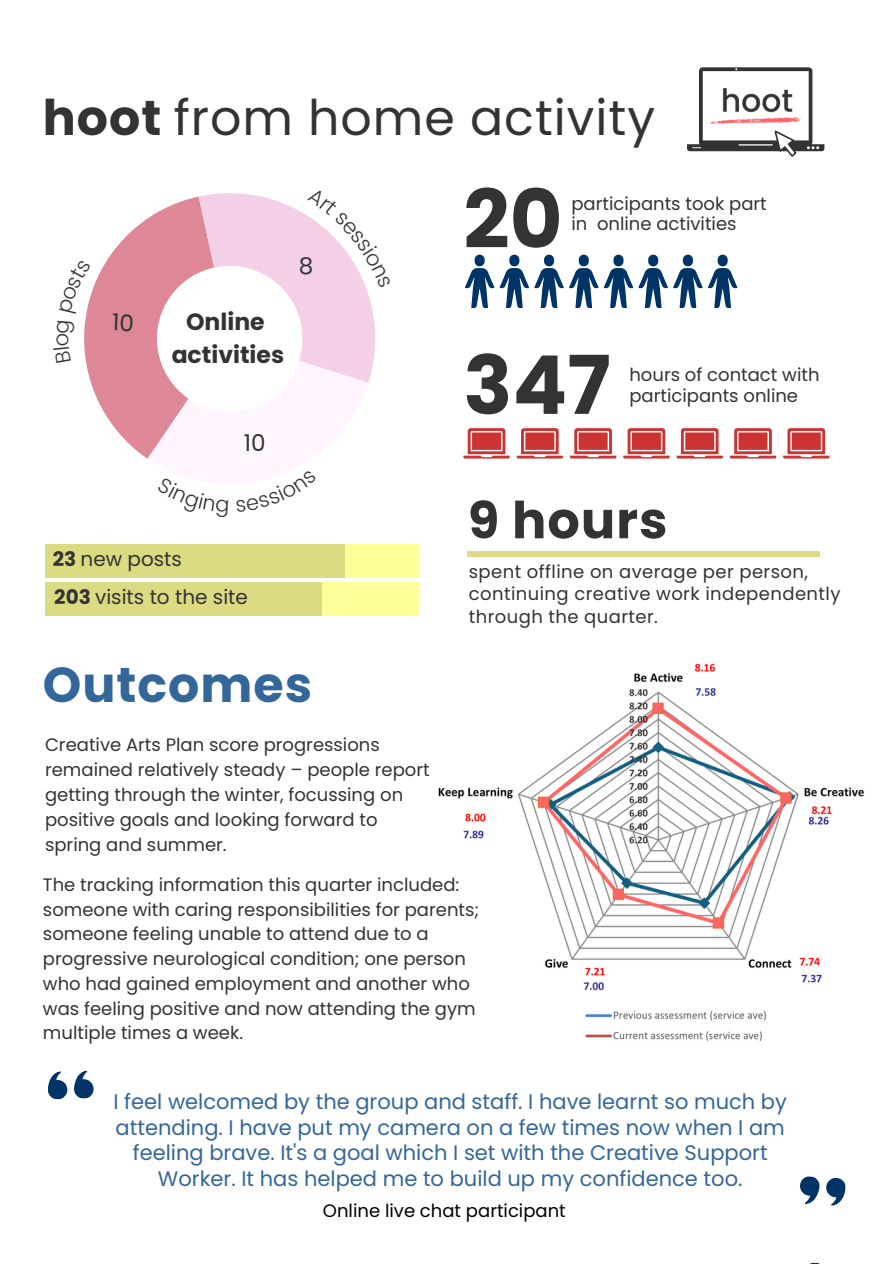
<style>
.page{position:relative;width:894px;height:1264px;background:#fff}
.page>*{position:absolute;margin:0;border:0;box-sizing:border-box;transform-origin:0 0}
.t1{font:700 81px/165.9px "Poppins";color:#333}
.t2{font:700 50.85px "Poppins";letter-spacing:.02em;color:#333}
.t3{font:49.05px "Poppins";letter-spacing:.02em;color:#333}
.t4{font:700 49.05px "Poppins";letter-spacing:.02em;color:#369}
.t5{font:700 23.55px/32.7px "Poppins";color:#333;text-align:center}
.t6{font:23.1px "Poppins";color:#333}
.t7{font:21px/25.8px "Poppins";color:#369;text-align:center}
.t8{font:19.95px/38px "Poppins";color:#333}
.t9{font:18px/24.8px "Poppins";color:#333}
.t10{font:18px/22.5px "Poppins";letter-spacing:.025em;color:#333}
.t11{font:18px "Poppins";color:#000}
.s1{font-weight:700}
</style>
<div class="page">
<svg style="left:84px;top:214px;width:70px;height:245px;fill:#de8797"></svg>
<svg style="left:154px;top:193px;width:222px;height:170px;fill:#f3d0e6"></svg>
<svg style="left:147px;top:304px;width:226px;height:180px"></svg>
<div style="left:45px;top:544px;width:373px;height:33px;background:#ff9"></div>
<div style="left:45px;top:544px;width:299px;height:33px;background:#dbdb83"></div>
<div style="left:45px;top:582px;width:373px;height:34px;background:#ff9"></div>
<div style="left:45px;top:582px;width:276px;height:34px;background:#dbdb83"></div>
<hr style="left:467px;top:552px;width:352px;height:4px;background:#dbdb83">
<svg style="left:465px;top:255px;width:168px;height:53px"></svg>
<svg style="left:463px;top:428px;width:366px;height:30px"></svg>
<svg style="left:686px;top:67px;width:138px;height:90px"></svg>
<img style="left:438px;top:663px;width:426px;height:328px">
<img style="left:585px;top:1011px;width:182px;height:30px">
<svg style="left:809px;top:1262px;width:11px;height:2px"></svg>
<svg style="left:48px;top:1071px;width:20px;height:28px"></svg>
<svg style="left:74px;top:1070px;width:20px;height:28px"></svg>
<svg style="left:800px;top:1176px;width:46px;height:30px"></svg>
<svg style="left:113px;top:313px;width:20px;height:18px"></svg>
<svg style="left:157px;top:477px;width:71px;height:7px"></svg>
<svg style="left:236px;top:470px;width:81px;height:14px"></svg>
<svg style="left:307px;top:193px;width:69px;height:95px"></svg>
<svg style="left:84px;top:260px;width:7px;height:54px"></svg>
<h3 class="t3" style="left:43px;top:83px;width:613px"><span class="s1">hoot</span> from home activity</h3>
<h3 class="t5" style="left:172px;top:306px;width:114px">Online activities</h3>
<p class="t6" style="left:299px;top:249px;width:16px">8</p>
<p class="t6" style="left:244px;top:426px;width:23px">10</p>
<p class="t8" style="left:53px;top:540px;width:197px"><span class="s1">23</span> new posts<br><span class="s1">203</span> visits to the site</p>
<h3 class="t4" style="left:43px;top:650px;width:270px">Outcomes</h3>
<p class="t9" style="left:45px;top:732px;width:386px">Creative Arts Plan score progressions remained relatively steady – people report getting through the winter, focussing on positive goals and looking forward to spring and summer.</p>
<h1 class="t1" style="left:463px;top:137px;width:149px">20<br>347</h1>
<p class="t9" style="left:571px;top:193px;width:197px;line-height:20.2px">participants took part in online activities</p>
<p class="t9" style="left:629px;top:364px;width:191px;line-height:21.3px">hours of contact with participants online</p>
<h2 class="t2" style="left:467px;top:485px;width:201px">9 hours</h2>
<p class="t10" style="left:468px;top:560px;width:373px">spent offline on average per person, continuing creative work independently through the quarter.</p>
<p class="t9" style="left:43px;top:872px;width:437px">The tracking information this quarter included: someone with caring responsibilities for parents; someone feeling unable to attend due to a progressive neurological condition; one person who had gained employment and another who was feeling positive and now attending the gym multiple times a week.</p>
<p class="t7" style="left:113px;top:1088px;width:674px">I feel welcomed by the group and staff. I have learnt so much by attending. I have put my camera on a few times now when I am feeling brave. It's a goal which I set with the Creative Support Worker. It has helped me to build up my confidence too.</p>
<p class="t11" style="left:323px;top:1197px;width:244px">Online live chat participant</p>
</div>
